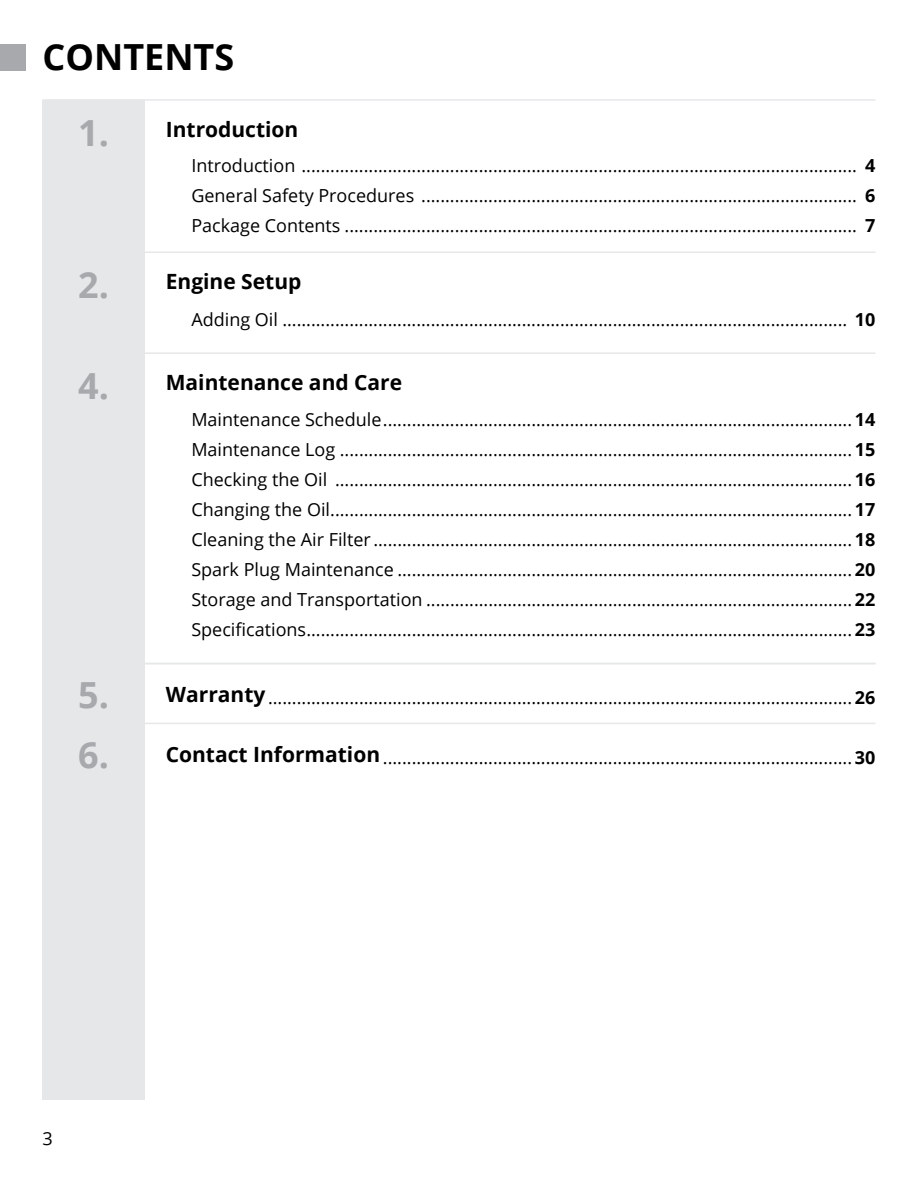
<style>
.page{position:relative;width:918px;height:1188px;background:#fff}
.page>*{position:absolute;margin:0;border:0;box-sizing:border-box;transform-origin:0 0}
.t1{font:700 36px "Open Sans";color:#000}
.t2{font:700 36px "Open Sans";color:#a7a9ac}
.t3{font:700 21px "Open Sans";color:#000}
.t4{font:18px/30px "Open Sans";color:#000;text-align:justify}
.s1{font-weight:700}
.s2{font-weight:700;font-size:36px;color:#a7a9ac}
.s3{font-weight:700;font-size:21px}
</style>
<div class="page">
<div style="left:43px;top:100px;width:102px;height:999px;background:#e6e7e8"></div>
<hr style="left:43px;top:99px;width:832px;height:2px;background:#e6e7e8">
<hr style="left:43px;top:252px;width:832px;height:1px;background:#e6e7e8">
<hr style="left:43px;top:352px;width:832px;height:2px;background:#e6e7e8">
<hr style="left:43px;top:663px;width:832px;height:1px;background:#e6e7e8">
<div style="left:0;top:44px;width:26px;height:27px;background:#a7a9ac"></div>
<hr style="left:43px;top:723px;width:832px;height:1px;background:#e6e7e8">
<h1 class="t1" style="left:43px;top:32px;width:193px">CONTENTS</h1>
<h1 class="t2" style="left:78px;top:107px;width:32px">1.</h1>
<p class="t3" style="left:166px;top:114px;width:134px">Introduction</p>
<p class="t4" style="left:191px;top:150px;width:686px">Introduction .................................................................................................................... <span class="s1">4<br></span>General Safety Procedures ........................................................................................... <span class="s1">6<br></span>Package Contents ........................................................................................................... <span class="s1">7</span></p>
<h1 class="t2" style="left:78px;top:259px;width:32px">2.</h1>
<p class="t3" style="left:166px;top:266px;width:137px">Engine Setup</p>
<p class="t4" style="left:191px;top:304px;width:685px">Adding Oil ...................................................................................................................... <span class="s1">10</span></p>
<h1 class="t2" style="left:78px;top:361px;width:32px">4.</h1>
<p class="t3" style="left:166px;top:368px;width:238px">Maintenance and Care</p>
<p class="t4" style="left:191px;top:404px;width:686px">Maintenance Schedule.................................................................................................. <span class="s1">14<br></span>Maintenance Log ........................................................................................................... <span class="s1">15<br></span>Checking the Oil ............................................................................................................ <span class="s1">16<br></span>Changing the Oil............................................................................................................. <span class="s1">17<br></span>Cleaning the Air Filter .................................................................................................... <span class="s1">18<br></span>Spark Plug Maintenance ............................................................................................... <span class="s1">20<br></span>Storage and Transportation ......................................................................................... <span class="s1">22<br></span>Specifications.................................................................................................................. <span class="s1">23</span></p>
<h1 class="t2" style="left:78px;top:669px;width:32px">5.</h1>
<p class="t3" style="left:166px;top:680px;width:101px">Warranty</p>
<p class="t4" style="left:78px;top:742px;width:799px"><span class="s2">6.</span> <span class="s3">Contact Information</span>.................................................................................................. <span class="s1">30</span></p>
<p class="t4" style="left:268px;top:682px;width:609px">.......................................................................................................................... <span class="s1">26</span></p>
<p class="t4" style="left:43px;top:1123px;width:12px">3</p>
</div>
